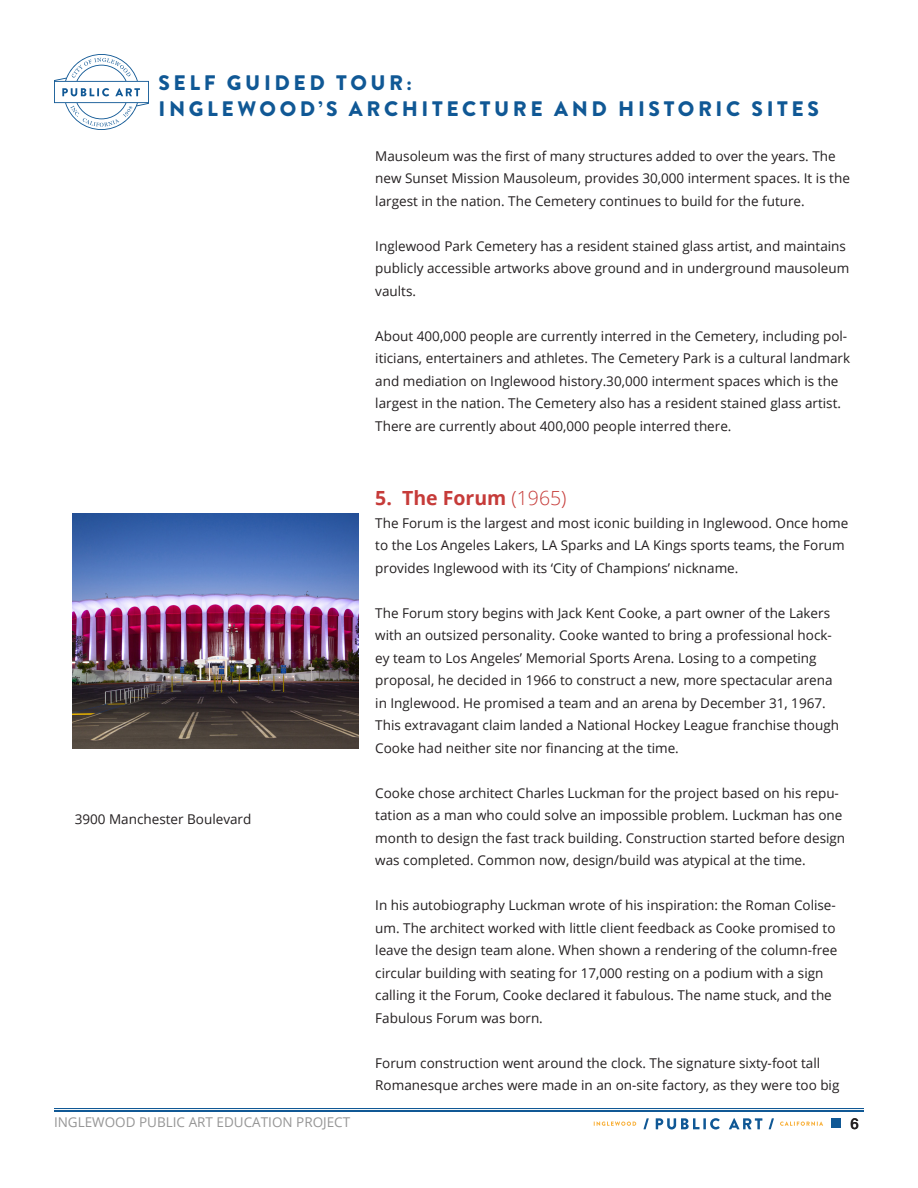
<style>
.page{position:relative;width:918px;height:1188px;background:#fff}
.page>*{position:absolute;margin:0;border:0;box-sizing:border-box;transform-origin:0 0}
.t1{font:900 21px/25.2px "Brandon Grotesque";letter-spacing:.17em;color:#105895}
.Body_Regular{font:700 19.5px "Open Sans";color:#c63b39}
.t2{font:500 15px "Helvetica Neue";color:#231f20}
.Body_Regular-2{font:13.5px/22.5px "Open Sans";color:#231f20}
.t3{font:13.5px "Open Sans";color:#969696}
.s1{font-weight:300}
</style>
<div class="page">
<svg style="left:54px;top:54px;width:95px;height:76px"></svg>
<hr style="left:54px;top:1110px;width:810px;height:2px;background:#105895">
<hr style="left:54px;top:1108px;width:810px;height:1px;background:#105895">
<div style="left:831px;top:1118px;width:10px;height:10px;background:#105895"></div>
<svg style="left:594px;top:1122px;width:42px;height:4px"></svg>
<svg style="left:643px;top:1118px;width:6px;height:11px"></svg>
<svg style="left:656px;top:1118px;width:64px;height:11px"></svg>
<svg style="left:729px;top:1118px;width:33px;height:11px"></svg>
<svg style="left:769px;top:1118px;width:5px;height:11px"></svg>
<svg style="left:780px;top:1122px;width:43px;height:4px"></svg>
<img style="left:72px;top:513px;width:286px;height:235px">
<h1 class="t1" style="left:159px;top:71px;width:662px">SELF GUIDED TOUR:<br>INGLEWOOD’S ARCHITECTURE AND HISTORIC SITES</h1>
<p class="Body_Regular-2" style="left:75px;top:808px;width:178px">3900 Manchester Boulevard</p>
<p class="Body_Regular-2" style="left:375px;top:144px;width:476px">Mausoleum was the first of many structures added to over the years. The new Sunset Mission Mausoleum, provides 30,000 interment spaces. It is the largest in the nation. The Cemetery continues to build for the future.</p>
<p class="Body_Regular-2" style="left:375px;top:234px;width:475px">Inglewood Park Cemetery has a resident stained glass artist, and maintains publicly accessible artworks above ground and in underground mausoleum vaults.</p>
<p class="Body_Regular-2" style="left:375px;top:324px;width:476px">About 400,000 people are currently interred in the Cemetery, including pol&shy;iticians, entertainers and athletes. The Cemetery Park is a cultural landmark and mediation on Inglewood history.30,000 interment spaces which is the largest in the nation. The Cemetery also has a resident stained glass artist.<br>There are currently about 400,000 people interred there.</p>
<p class="Body_Regular" style="left:375px;top:484px;width:193px">5. The Forum <span class="s1">(1965)</span></p>
<p class="Body_Regular-2" style="left:375px;top:511px;width:475px">The Forum is the largest and most iconic building in Inglewood. Once home to the Los Angeles Lakers, LA Sparks and LA Kings sports teams, the Forum provides Inglewood with its ‘City of Champions’ nickname.</p>
<p class="Body_Regular-2" style="left:375px;top:601px;width:465px">The Forum story begins with Jack Kent Cooke, a part owner of the Lakers with an outsized personality. Cooke wanted to bring a professional hock&shy;ey team to Los Angeles’ Memorial Sports Arena. Losing to a competing proposal, he decided in 1966 to construct a new, more spectacular arena in Inglewood. He promised a team and an arena by December 31, 1967.<br>This extravagant claim landed a National Hockey League franchise though Cooke had neither site nor financing at the time.</p>
<p class="Body_Regular-2" style="left:375px;top:781px;width:471px">Cooke chose architect Charles Luckman for the project based on his repu&shy;tation as a man who could solve an impossible problem. Luckman has one month to design the fast track building. Construction started before design was completed. Common now, design/build was atypical at the time.</p>
<p class="Body_Regular-2" style="left:375px;top:894px;width:464px">In his autobiography Luckman wrote of his inspiration: the Roman Colise&shy;um. The architect worked with little client feedback as Cooke promised to leave the design team alone. When shown a rendering of the column-free circular building with seating for 17,000 resting on a podium with a sign calling it the Forum, Cooke declared it fabulous. The name stuck, and the Fabulous Forum was born.</p>
<p class="Body_Regular-2" style="left:375px;top:1051px;width:466px">Forum construction went around the clock. The signature sixty-foot tall<br>Romanesque arches were made in an on-site factory, as they were too big</p>
<p class="t3" style="left:54px;top:1112px;width:298px">INGLEWOOD PUBLIC ART EDUCATION PROJECT</p>
<p class="t2" style="left:850px;top:1111px;width:10px">6</p>
</div>
